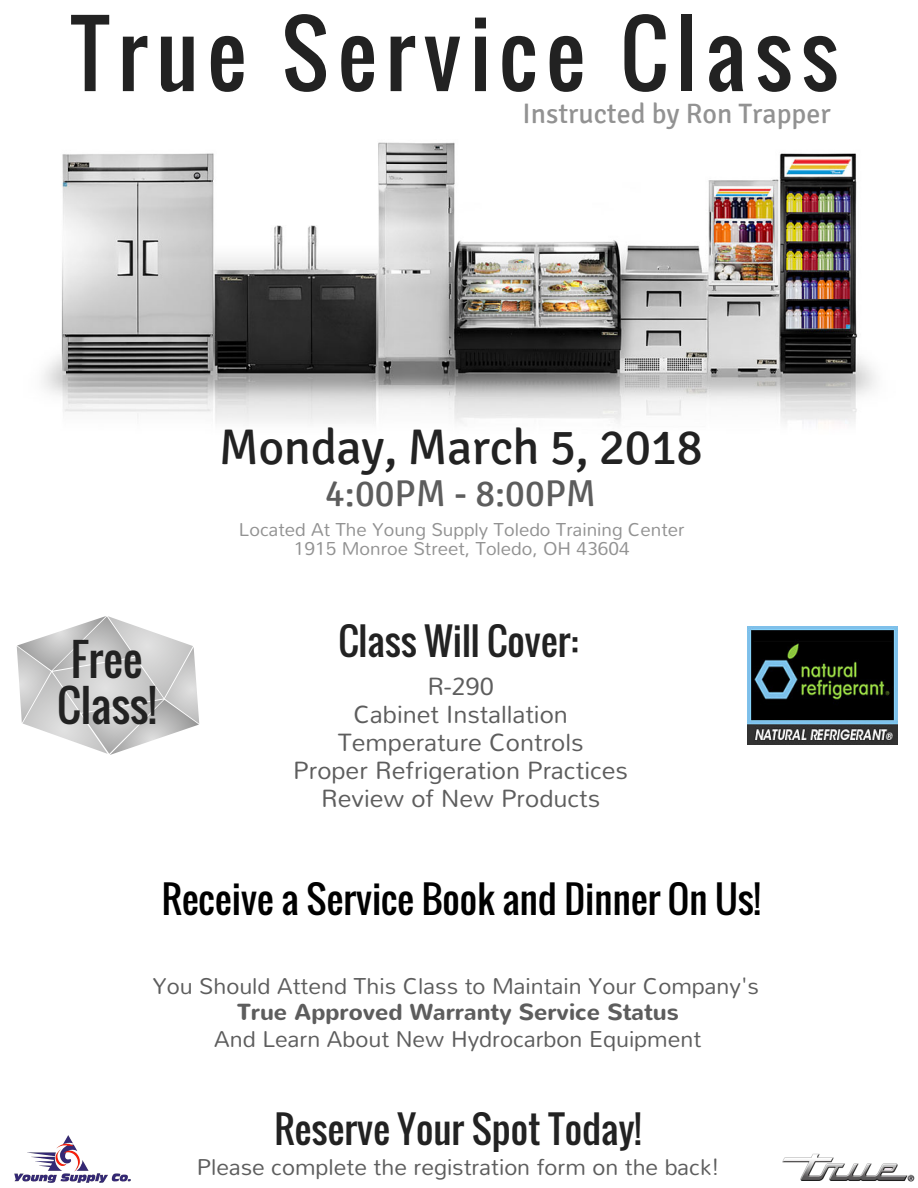
<style>
.page{position:relative;width:918px;height:1188px;background:#fff}
.page>*{position:absolute;margin:0;border:0;box-sizing:border-box;transform-origin:0 0}
.t1{font:87.15px "Oswald";letter-spacing:.1em;color:#222}
.t2{font:49.8px "Signika";letter-spacing:-.01em;color:#222}
.t3{font:43.65px/46.2px "Oswald";color:#222;text-align:center}
.t4{font:37.35px "Oswald";color:#222}
.t5{font:37.35px "Oswald";color:#000}
.t6{font:37.35px "Signika";color:#5d5d5d}
.t7{font:28.05px "Signika";color:#929292}
.t8{font:300 24.9px/28.2px "Nunito";color:#5d5d5d;text-align:center}
.t9{font:300 22.95px "Nunito";color:#5d5d5d}
.t10{font:700 22.95px "Nunito";color:#5d5d5d}
.t11{font:300 22.8px "Nunito";color:#5d5d5d}
.t12{font:300 18.75px/19.2px "Nunito";color:#929292;text-align:center}
</style>
<div class="page">
<img style="left:43px;top:142px;width:833px;height:282px">
<img style="left:747px;top:627px;width:151px;height:118px">
<img style="left:53px;top:671px;width:111px;height:29px">
<img style="left:106px;top:617px;width:2px;height:54px">
<img style="left:108px;top:700px;width:2px;height:54px">
<img style="left:108px;top:616px;width:85px;height:82px">
<img style="left:23px;top:672px;width:85px;height:82px">
<img style="left:18px;top:671px;width:33px;height:52px">
<img style="left:17px;top:616px;width:89px;height:55px">
<img style="left:165px;top:647px;width:33px;height:53px">
<img style="left:110px;top:700px;width:89px;height:55px">
<img style="left:14px;top:1135px;width:117px;height:48px">
<img style="left:782px;top:1153px;width:133px;height:29px">
<h1 class="t1" style="left:71px;top:-13px;width:768px">True Service Class</h1>
<p class="t7" style="left:523px;top:96px;width:310px">Instructed by Ron Trapper</p>
<h3 class="t3" style="left:57px;top:635px;width:101px">Free<br>Class!</h3>
<h2 class="t2" style="left:219px;top:417px;width:486px">Monday, March 5, 2018</h2>
<h3 class="t6" style="left:325px;top:471px;width:272px">4:00PM - 8:00PM</h3>
<p class="t12" style="left:239px;top:520px;width:447px">Located At The Young Supply Toledo Training Center<br>1915 Monroe Street, Toledo, OH 43604</p>
<h3 class="t4" style="left:338px;top:612px;width:241px">Class Will Cover:</h3>
<p class="t8" style="left:293px;top:672px;width:336px">R-290<br>Cabinet Installation<br>Temperature Controls<br>Proper Refrigeration Practices<br>Review of New Products</p>
<h3 class="t5" style="left:162px;top:870px;width:600px">Receive a Service Book and Dinner On Us!</h3>
<p class="t9" style="left:152px;top:972px;width:608px">You Should Attend This Class to Maintain Your Company's</p>
<p class="t10" style="left:237px;top:997px;width:443px">True Approved Warranty Service Status</p>
<p class="t9" style="left:214px;top:1024px;width:489px">And Learn About New Hydrocarbon Equipment</p>
<h3 class="t4" style="left:274px;top:1101px;width:369px">Reserve Your Spot Today!</h3>
<p class="t11" style="left:197px;top:1153px;width:525px">Please complete the registration form on the back!</p>
</div>
